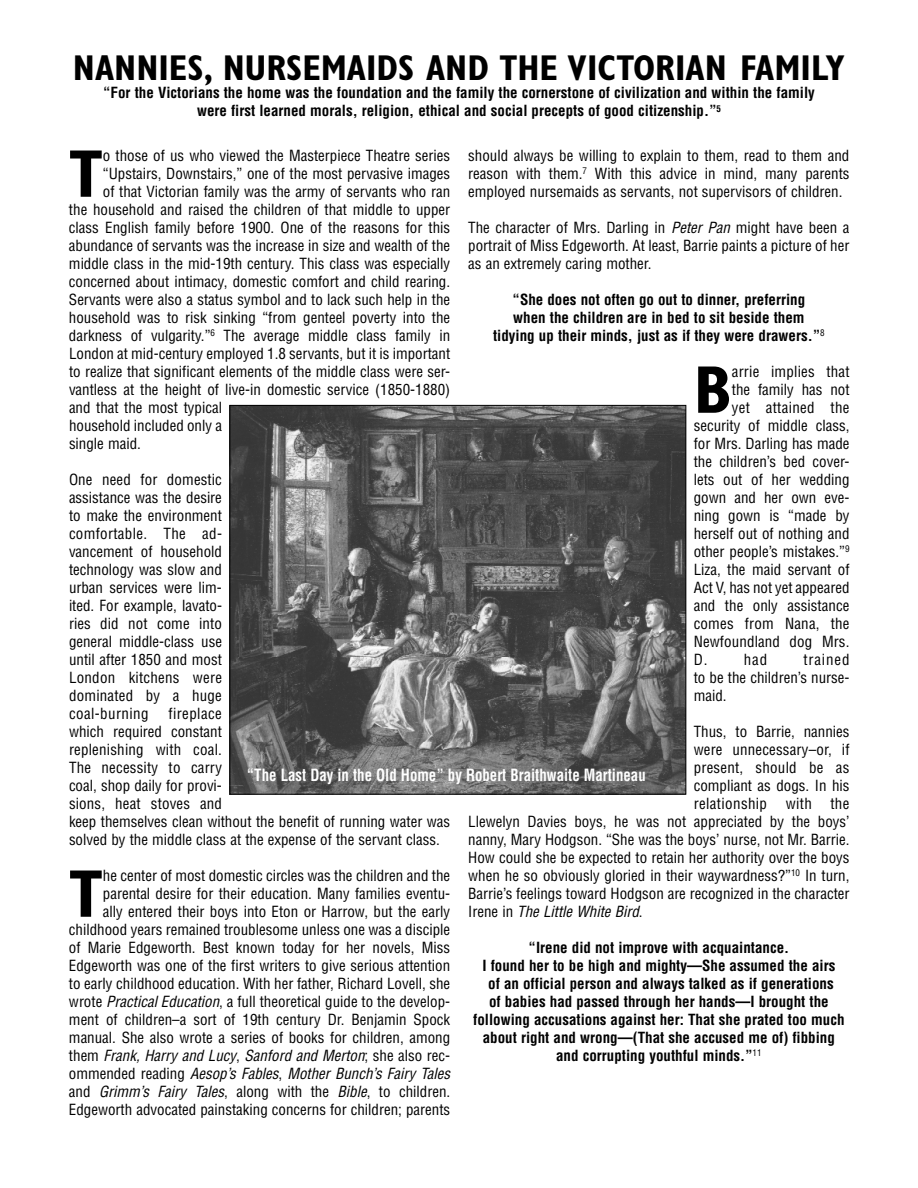
<style>
.page{position:relative;width:918px;height:1188px;background:#fff}
.page>*{position:absolute;margin:0;border:0;box-sizing:border-box;transform-origin:0 0}
.t1{font:700 condensed 67.65px "Gill Sans Std";color:#000}
.t2{font:700 condensed 36px "Gill Sans Std";color:#000}
.t3{font:700 condensed 16.5px "Helvetica LT Std";color:#fff;scale:.9 1}
.t4{font:condensed 15px/18px "Helvetica LT Std";color:#000;text-align:justify}
.t5{font:700 condensed 15px/18px "Helvetica LT Std";color:#000;text-align:center}
.t6{font:italic condensed 15px "Helvetica LT Std";color:#000}
.t7{font:condensed 15px "Helvetica LT Std";letter-spacing:.025em;color:#000}
.t8{font:condensed 15px "Helvetica LT Std";letter-spacing:.02em;color:#000}
.s1{font-style:italic}
.s2{font-style:normal}
</style>
<div class="page">
<img style="left:232px;top:407px;width:452px;height:386px">
<h2 class="t2" style="left:73px;top:46px;width:22px">NANN</h2>
<h2 class="t2" style="left:158px;top:46px;width:290px">IES, NURSEMAIDS AND</h2>
<h2 class="t2" style="left:499px;top:46px;width:347px">THE VICTORIAN FAMILY</h2>
<p class="t5" style="left:103px;top:83px;width:713px">“For the Victorians the home was the foundation and the family the cornerstone of civilization and within the family were first learned morals, religion, ethical and social precepts of good citizenship.”<sup>5</sup></p>
<h1 class="t1" style="left:69px;top:134px;width:35px">T</h1>
<p class="t4" style="left:103px;top:146px;width:349px">o those of us who viewed the Masterpiece Theatre series</p>
<p class="t4" style="left:468px;top:146px;width:383px">should always be willing to explain to them, read to them and reason with them.<sup>7</sup> With this advice in mind, many parents employed nursemaids as servants, not supervisors of children.</p>
<p class="t4" style="left:468px;top:218px;width:383px">The character of Mrs. Darling in <span class="s1">Peter Pan</span> might have been a portrait of Miss Edgeworth. At least, Barrie paints a picture of her as an extremely caring mother.</p>
<p class="t5" style="left:493px;top:290px;width:333px">“She does not often go out to dinner, preferring<br>when the children are in bed to sit beside them tidying up their minds, just as if they were drawers.”<sup>8</sup></p>
<h1 class="t1" style="left:694px;top:350px;width:40px">B</h1>
<p class="t4" style="left:732px;top:362px;width:119px">arrie implies that</p>
<p class="t4" style="left:103px;top:164px;width:349px">“Upstairs, Downstairs,” one of the most pervasive images</p>
<p class="t4" style="left:103px;top:182px;width:349px">of that Victorian family was the army of servants who ran</p>
<p class="t4" style="left:69px;top:200px;width:383px">the household and raised the children of that middle to upper</p>
<p class="t4" style="left:69px;top:218px;width:383px">class English family before 1900. One of the reasons for this</p>
<p class="t4" style="left:69px;top:236px;width:383px">abundance of servants was the increase in size and wealth of the</p>
<p class="t4" style="left:69px;top:254px;width:383px">middle class in the mid-19th century. This class was especially</p>
<p class="t4" style="left:69px;top:272px;width:383px">concerned about intimacy, domestic comfort and child rearing.</p>
<p class="t4" style="left:69px;top:290px;width:383px">Servants were also a status symbol and to lack such help in the</p>
<p class="t4" style="left:69px;top:308px;width:383px">household was to risk sinking “from genteel poverty into the</p>
<p class="t4" style="left:69px;top:326px;width:383px">darkness of vulgarity.”<sup>6</sup> The average middle class family in</p>
<p class="t4" style="left:69px;top:344px;width:383px">London at mid-century employed 1.8 servants, but it is important</p>
<p class="t4" style="left:69px;top:362px;width:383px">to realize that significant elements of the middle class were ser-</p>
<p class="t4" style="left:69px;top:380px;width:383px">vantless at the height of live-in domestic service (1850-1880)</p>
<p class="t4" style="left:69px;top:398px;width:155px">and that the most typical</p>
<p class="t4" style="left:69px;top:416px;width:155px">household included only a</p>
<p class="t4" style="left:69px;top:434px;width:74px">single maid.</p>
<p class="t4" style="left:69px;top:470px;width:155px">One need for domestic assistance was the desire to make the environment comfortable. The ad&shy;vancement of household technology was slow and urban services were lim&shy;ited. For example, lavato&shy;ries did not come into general middle-class use until after 1850 and most London kitchens were dominated by a huge coal-burning</p>
<p class="t4" style="left:732px;top:380px;width:119px">the family has not</p>
<p class="t8" style="left:732px;top:398px;width:119px">yet attained the</p>
<p class="t4" style="left:694px;top:416px;width:157px">security of middle class,</p>
<p class="t4" style="left:694px;top:434px;width:157px">for Mrs. Darling has made</p>
<p class="t4" style="left:694px;top:452px;width:157px">the children’s bed cover-</p>
<p class="t4" style="left:694px;top:470px;width:157px">lets out of her wedding</p>
<p class="t4" style="left:694px;top:488px;width:157px">gown and her own eve-</p>
<p class="t4" style="left:694px;top:506px;width:157px">ning gown is “made by</p>
<p class="t4" style="left:694px;top:524px;width:157px">herself out of nothing and</p>
<p class="t4" style="left:694px;top:542px;width:157px">other people’s mistakes.”<sup>9</sup></p>
<p class="t4" style="left:694px;top:560px;width:157px">Liza, the maid servant of</p>
<p class="t4" style="left:694px;top:578px;width:157px">Act V, has not yet appeared</p>
<p class="t4" style="left:694px;top:596px;width:157px">and the only assistance</p>
<p class="t4" style="left:694px;top:614px;width:157px">comes from Nana, the</p>
<p class="t4" style="left:694px;top:632px;width:157px">Newfoundland dog Mrs.</p>
<p class="t4" style="left:694px;top:650px;width:15px">D.</p>
<p class="t4" style="left:744px;top:650px;width:25px">had</p>
<p class="t4" style="left:694px;top:650px;width:157px;text-indent:110px">trained to be the children’s nurse&shy;maid.</p>
<p class="t4" style="left:694px;top:722px;width:157px">Thus, to Barrie, nannies</p>
<p class="t4" style="left:694px;top:740px;width:157px">were unnecessary–or, if</p>
<p class="t4" style="left:694px;top:758px;width:157px">present, should be as</p>
<p class="t4" style="left:694px;top:776px;width:157px">compliant as dogs. In his</p>
<p class="t7" style="left:694px;top:794px;width:157px">relationship with the</p>
<p class="t4" style="left:468px;top:812px;width:383px">Llewelyn Davies boys, he was not appreciated by the boys’</p>
<p class="t4" style="left:468px;top:830px;width:383px">nanny, Mary Hodgson. “She was the boys’ nurse, not Mr. Barrie.</p>
<p class="t4" style="left:468px;top:848px;width:383px">How could she be expected to retain her authority over the boys</p>
<p class="t4" style="left:468px;top:866px;width:383px">when he so obviously gloried in their waywardness?”<sup>10</sup> In turn,</p>
<p class="t4" style="left:468px;top:884px;width:383px">Barrie’s feelings toward Hodgson are recognized in the character</p>
<p class="t6" style="left:468px;top:902px;width:176px"><span class="s2">Irene in</span> The Little White Bird<span class="s2">.</span></p>
<p class="t5" style="left:473px;top:938px;width:373px">“Irene did not improve with acquaintance.<br>I found her to be high and mighty—She assumed the airs<br>of an official person and always talked as if generations<br>of babies had passed through her hands—I brought the following accusations against her: That she prated too much about right and wrong—(That she accused me of) fibbing and corrupting youthful minds.”<sup>11</sup></p>
<p class="t4" style="left:69px;top:704px;width:383px;text-align:left;text-indent:100px">fireplace<br>which required constant<br>replenishing with coal.<br>The necessity to carry<br>coal, shop daily for provi-<br>sions, heat stoves and<br>keep themselves clean without the benefit of running water was solved by the middle class at the expense of the servant class.</p>
<h1 class="t1" style="left:69px;top:854px;width:35px">T</h1>
<p class="t3" style="left:247px;top:765px;width:445px">“The Last Day in the Old Home” by Robert Braithwaite Martineau</p>
<p class="t4" style="left:69px;top:866px;width:383px;text-align:right">he center of most domestic circles was the children and the parental desire for their education. Many families eventu-<br>ally entered their boys into Eton or Harrow, but the early childhood years remained troublesome unless one was a disciple of Marie Edgeworth. Best known today for her novels, Miss Edgeworth was one of the first writers to give serious attention to early childhood education. With her father, Richard Lovell, she wrote <span class="s1">Practical Education</span>, a full theoretical guide to the develop&shy;ment of children–a sort of 19th century Dr. Benjamin Spock manual. She also wrote a series of books for children, among them <span class="s1">Frank, Harry and Lucy</span>, <span class="s1">Sanford and Merton</span>; she also rec&shy;ommended reading <span class="s1">Aesop’s Fables</span>, <span class="s1">Mother Bunch’s Fairy Tales </span>and <span class="s1">Grimm’s Fairy Tales</span>, along with the <span class="s1">Bible</span>, to children.<br>Edgeworth advocated painstaking concerns for children; parents</p>
</div>
